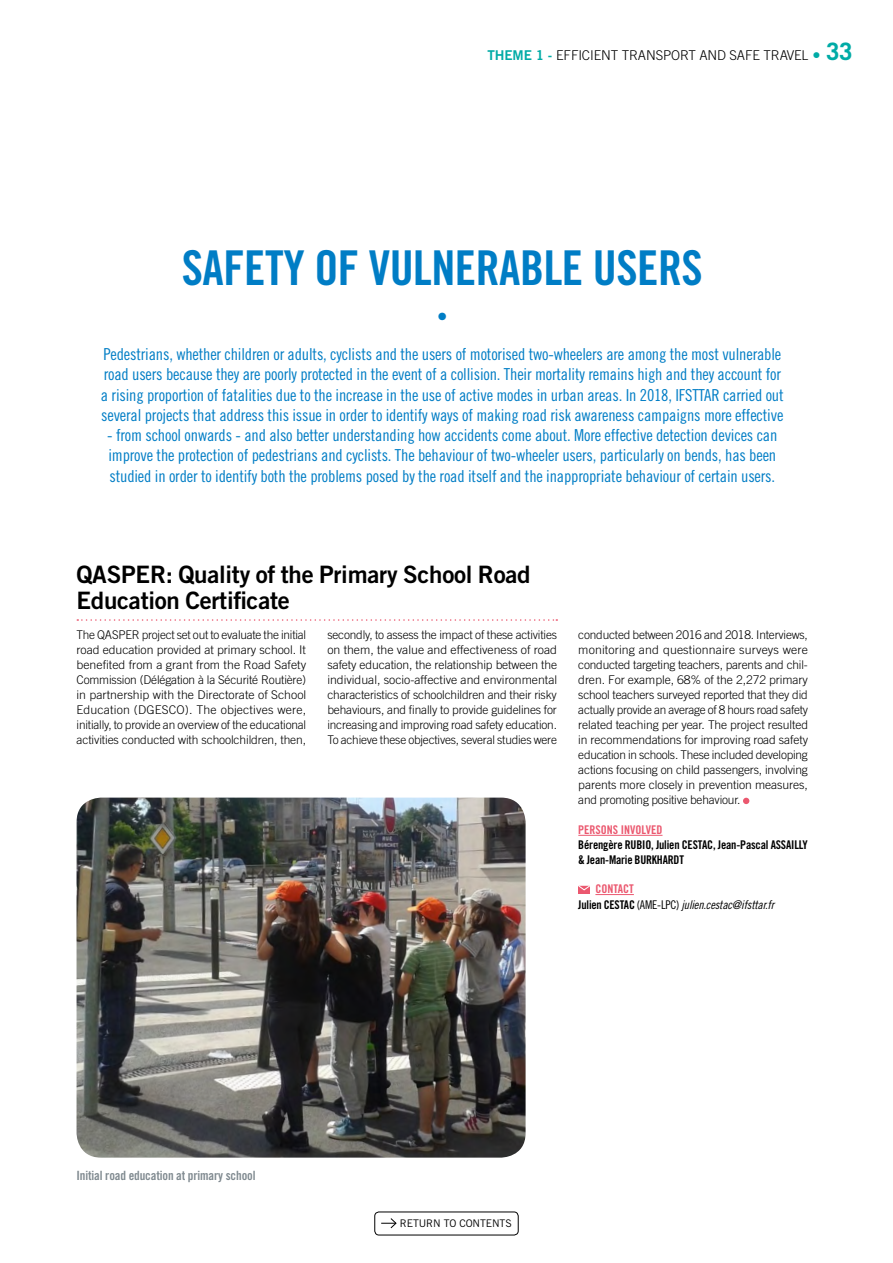
<style>
.page{position:relative;width:893px;height:1263px;background:#fff}
.page>*{position:absolute;margin:0;border:0;box-sizing:border-box;transform-origin:0 0}
.t1{font:48px "Trade Gothic LT Std Bd Cn 20";letter-spacing:-.01em;color:#007dc5}
.t2{font:24px/25.5px "Trade Gothic LT Std Bd 2";letter-spacing:-.01em;color:#000}
.t3{font:700 24px "Trade Gothic LT Std";color:#00aba6}
.t4{font:21px "Trade Gothic LT Std Bd Cn 20";color:#007dc5}
.t5{font:16.5px/20.2px "Trade Gothic Cond Eighteen";letter-spacing:-.01em;color:#007dc5}
.t6{font:300 13.5px "Trade Gothic LT Std";letter-spacing:-.01em;color:#000}
.t7{font:12.75px "Trade Gothic LT Std Bd Cn 20";letter-spacing:-.01em;color:#808a90}
.t8{font:300 12px/15px "Trade Gothic LT Std";letter-spacing:-.015em;color:#000;text-align:justify}
.t9{font:12px/15px "Trade Gothic LT Std Bd Cn 20";letter-spacing:-.015em;color:#000}
.t10{font:12px "Trade Gothic LT Std Cn 18 Obl";letter-spacing:-.015em;color:#000}
.t11{font:12px "Trade Gothic LT Std Bd Cn 20";color:#eb586f}
.t12{font:10.5px "Trade Gothic LT Std";letter-spacing:-.01em;color:#000}
.s1{font-family:"Trade Gothic LT Std Bd 2";font-weight:400;color:#00aba6}
.s2{font-weight:700;font-size:16.35px;color:#00aba6}
.s3{font-family:"Trade Gothic LT Std Bd Cn 20"}
.s4{font-family:"Trade Gothic LT Std Cn 18"}
</style>
<div class="page">
<div style="left:374px;top:1212px;width:144px;height:23px;border:1px solid #000;border-radius:4px"></div>
<svg style="left:381px;top:1218px;width:16px;height:11px"></svg>
<hr style="left:578px;top:835px;width:84px;height:1px;background:#eb586f">
<hr style="left:595px;top:894px;width:39px;height:1px;background:#eb586f">
<svg style="left:743px;top:798px;width:6px;height:6px"></svg>
<svg style="left:578px;top:885px;width:12px;height:8px"></svg>
<svg style="left:77px;top:619px;width:480px;height:2px"></svg>
<img style="left:77px;top:798px;width:449px;height:359px">
<h2 class="t3" style="left:826px;top:37px;width:28px">33</h2>
<p class="t6" style="left:487px;top:48px;width:335px"><span class="s1">THEME 1 -</span> EFFICIENT TRANSPORT AND SAFE TRAVEL <span class="s2">•</span></p>
<h1 class="t1" style="left:182px;top:239px;width:523px">SAFETY OF VULNERABLE USERS</h1>
<h3 class="t4" style="left:437px;top:304px;width:12px">•</h3>
<p class="t5" style="left:101px;top:344px;width:684px">Pedestrians, whether children or adults, cyclists and the users of motorised two-wheelers are among the most vulnerable road users because they are poorly protected in the event of a collision. Their mortality remains high and they account for a rising proportion of fatalities due to the increase in the use of active modes in urban areas. In 2018, IFSTTAR carried out several projects that address this issue in order to identify ways of making road risk awareness campaigns more effective</p>
<p class="t5" style="left:107px;top:425px;width:672px;text-align:justify">- from school onwards - and also better understanding how accidents come about. More effective detection devices can improve the protection of pedestrians and cyclists. The behaviour of two-wheeler users, particularly on bends, has been studied in order to identify both the problems posed by the road itself and the inappropriate behaviour of certain users.</p>
<h2 class="t2" style="left:77px;top:561px;width:455px">QASPER: Quality of the Primary School Road<br>Education Certificate</h2>
<p class="t8" style="left:77px;top:627px;width:231px">The QASPER project set out to evaluate the initial road education provided at primary school. It benefited from a grant from the Road Safety Commission (Délégation à la Sécurité Routière) in partnership with the Directorate of School Education (DGESCO). The objectives were, initially, to provide an overview of the educational activities conducted with schoolchildren, then,</p>
<p class="t8" style="left:327px;top:627px;width:231px">secondly, to assess the impact of these activities on them, the value and effectiveness of road safety education, the relationship between the individual, socio-affective and environmental characteristics of schoolchildren and their risky behaviours, and finally to provide guidelines for increasing and improving road safety education.<br>To achieve these objectives, several studies were</p>
<p class="t8" style="left:578px;top:627px;width:231px">conducted between 2016 and 2018. Interviews, monitoring and questionnaire surveys were conducted targeting teachers, parents and chil&shy;dren. For example, 68% of the 2,272 primary school teachers surveyed reported that they did actually provide an average of 8 hours road safety related teaching per year. The project resulted in recommendations for improving road safety education in schools. These included developing actions focusing on child passengers, involving parents more closely in prevention measures, and promoting positive behaviour.</p>
<p class="t11" style="left:578px;top:822px;width:86px">PERSONS INVOLVED</p>
<p class="t9" style="left:578px;top:837px;width:231px">Bérengère RUBIO, Julien CESTAC, Jean-Pascal ASSAILLY &amp; Jean-Marie BURKHARDT</p>
<p class="t11" style="left:595px;top:882px;width:40px">CONTACT</p>
<p class="t10" style="left:578px;top:898px;width:197px"><span class="s3">Julien CESTAC</span> <span class="s4">(AME-LPC)</span> julien.cestac@ifsttar.fr</p>
<p class="t7" style="left:77px;top:1167px;width:181px">Initial road education at primary school</p>
<p class="t12" style="left:400px;top:1217px;width:113px">RETURN TO CONTENTS</p>
</div>
